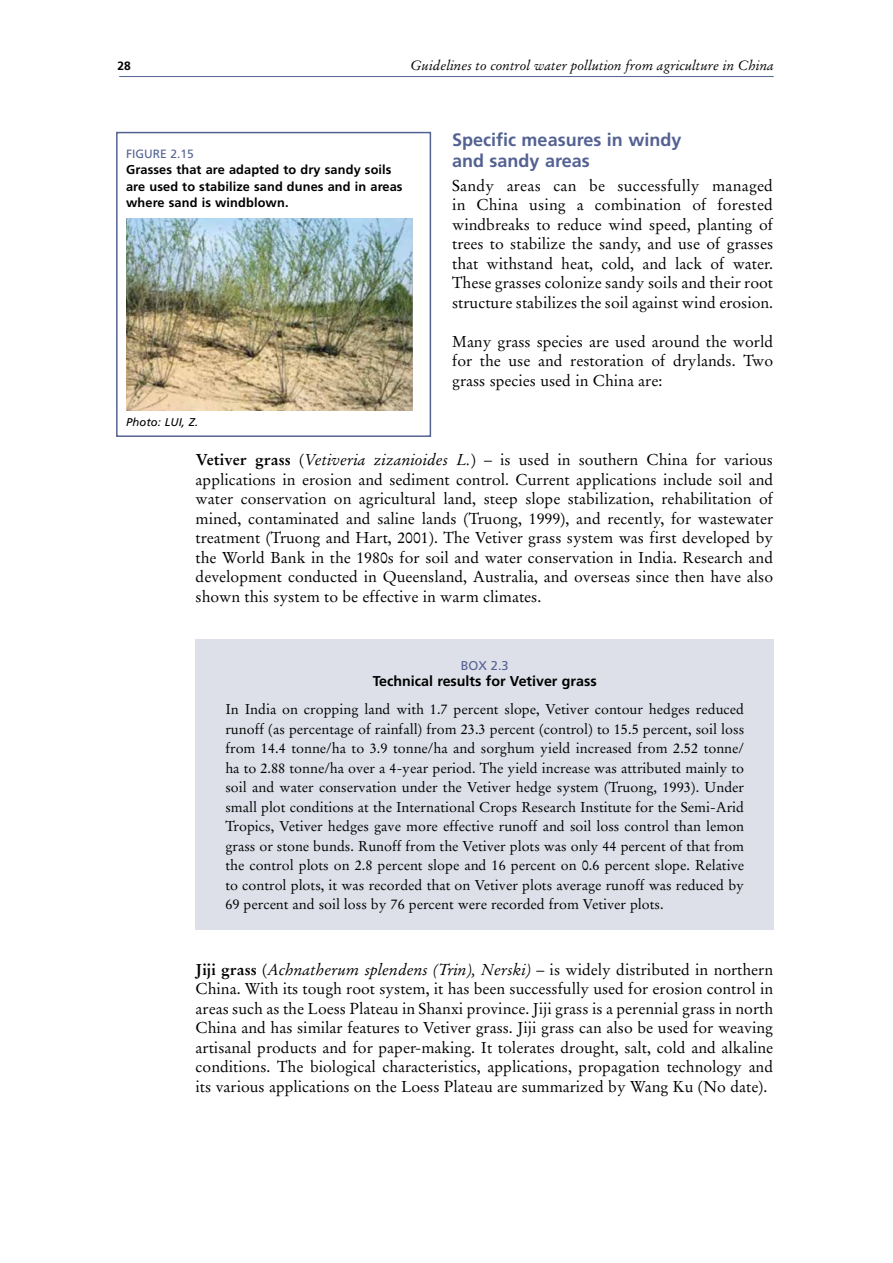
<style>
.page{position:relative;width:893px;height:1263px;background:#fff}
.page>*{position:absolute;margin:0;border:0;box-sizing:border-box;transform-origin:0 0}
.t1{font:700 18px/21px "Frutiger";color:#546292}
.t2{font:15.75px/19.5px "Stempel Garamond";color:#000;text-align:justify}
.t3{font:14.25px/19.5px "Stempel Garamond";color:#000;text-align:justify}
.t4{font:700 14.25px "Frutiger";color:#000}
.t5{font:italic 13.5px "Stempel Garamond";color:#000}
.t6{font:700 12.75px/16.5px "Frutiger";letter-spacing:.01em;color:#000}
.t7{font:12.75px "Frutiger";color:#546292}
.t8{font:12px "Frutiger";color:#546292}
.t9{font:700 12px "Frutiger";color:#000}
.t10{font:italic 11.25px "Frutiger";letter-spacing:.01em;color:#000}
.s1{font-weight:700}
.s2{font-style:italic}
</style>
<div class="page">
<hr style="left:119px;top:76px;width:655px;height:1px;background:#546292">
<div style="left:196px;top:639px;width:578px;height:291px;background:#dde0e9"></div>
<div style="left:116px;top:132px;width:315px;height:305px;border:2px solid #546292"></div>
<img style="left:126px;top:219px;width:286px;height:191px">
<p class="t9" style="left:118px;top:59px;width:15px">28</p>
<p class="t5" style="left:410px;top:57px;width:365px">Guidelines to control water pollution from agriculture in China</p>
<p class="t8" style="left:126px;top:146px;width:69px">FIGURE 2.15</p>
<p class="t6" style="left:126px;top:161px;width:278px">Grasses that are adapted to dry sandy soils are used to stabilize sand dunes and in areas where sand is windblown.</p>
<p class="t10" style="left:126px;top:416px;width:74px">Photo: LUI, Z.</p>
<p class="t1" style="left:452px;top:129px;width:231px">Specific measures in windy and sandy areas</p>
<p class="t2" style="left:452px;top:176px;width:323px">Sandy areas can be successfully managed in China using a combination of forested windbreaks to reduce wind speed, planting of trees to stabilize the sandy, and use of grasses that withstand heat, cold, and lack of water.<br>These grasses colonize sandy soils and their root structure stabilizes the soil against wind erosion.</p>
<p class="t2" style="left:452px;top:331px;width:323px">Many grass species are used around the world for the use and restoration of drylands. Two grass species used in China are:</p>
<p class="t2" style="left:196px;top:450px;width:579px"><span class="s1">Vetiver grass</span> (<span class="s2">Vetiveria zizanioides L.</span>) – is used in southern China for various applications in erosion and sediment control. Current applications include soil and water conservation on agricultural land, steep slope stabilization, rehabilitation of mined, contaminated and saline lands (Truong, 1999), and recently, for wastewater treatment (Truong and Hart, 2001). The Vetiver grass system was first developed by the World Bank in the 1980s for soil and water conservation in India. Research and development conducted in Queensland, Australia, and overseas since then have also shown this system to be effective in warm climates.</p>
<p class="t7" style="left:461px;top:658px;width:49px">BOX 2.3</p>
<p class="t4" style="left:373px;top:673px;width:225px">Technical results for Vetiver grass</p>
<p class="t3" style="left:225px;top:700px;width:520px">In India on cropping land with 1.7 percent slope, Vetiver contour hedges reduced runoff (as percentage of rainfall) from 23.3 percent (control) to 15.5 percent, soil loss from 14.4 tonne/ha to 3.9 tonne/ha and sorghum yield increased from 2.52 tonne/ ha to 2.88 tonne/ha over a 4-year period. The yield increase was attributed mainly to soil and water conservation under the Vetiver hedge system (Truong, 1993). Under small plot conditions at the International Crops Research Institute for the Semi-Arid Tropics, Vetiver hedges gave more effective runoff and soil loss control than lemon grass or stone bunds. Runoff from the Vetiver plots was only 44 percent of that from the control plots on 2.8 percent slope and 16 percent on 0.6 percent slope. Relative to control plots, it was recorded that on Vetiver plots average runoff was reduced by 69 percent and soil loss by 76 percent were recorded from Vetiver plots.</p>
<p class="t2" style="left:196px;top:960px;width:579px"><span class="s1">Jiji grass</span> (<span class="s2">Achnatherum splendens (Trin), Nerski)</span> – is widely distributed in northern China. With its tough root system, it has been successfully used for erosion control in areas such as the Loess Plateau in Shanxi province. Jiji grass is a perennial grass in north China and has similar features to Vetiver grass. Jiji grass can also be used for weaving artisanal products and for paper-making. It tolerates drought, salt, cold and alkaline conditions. The biological characteristics, applications, propagation technology and its various applications on the Loess Plateau are summarized by Wang Ku (No date).</p>
</div>
